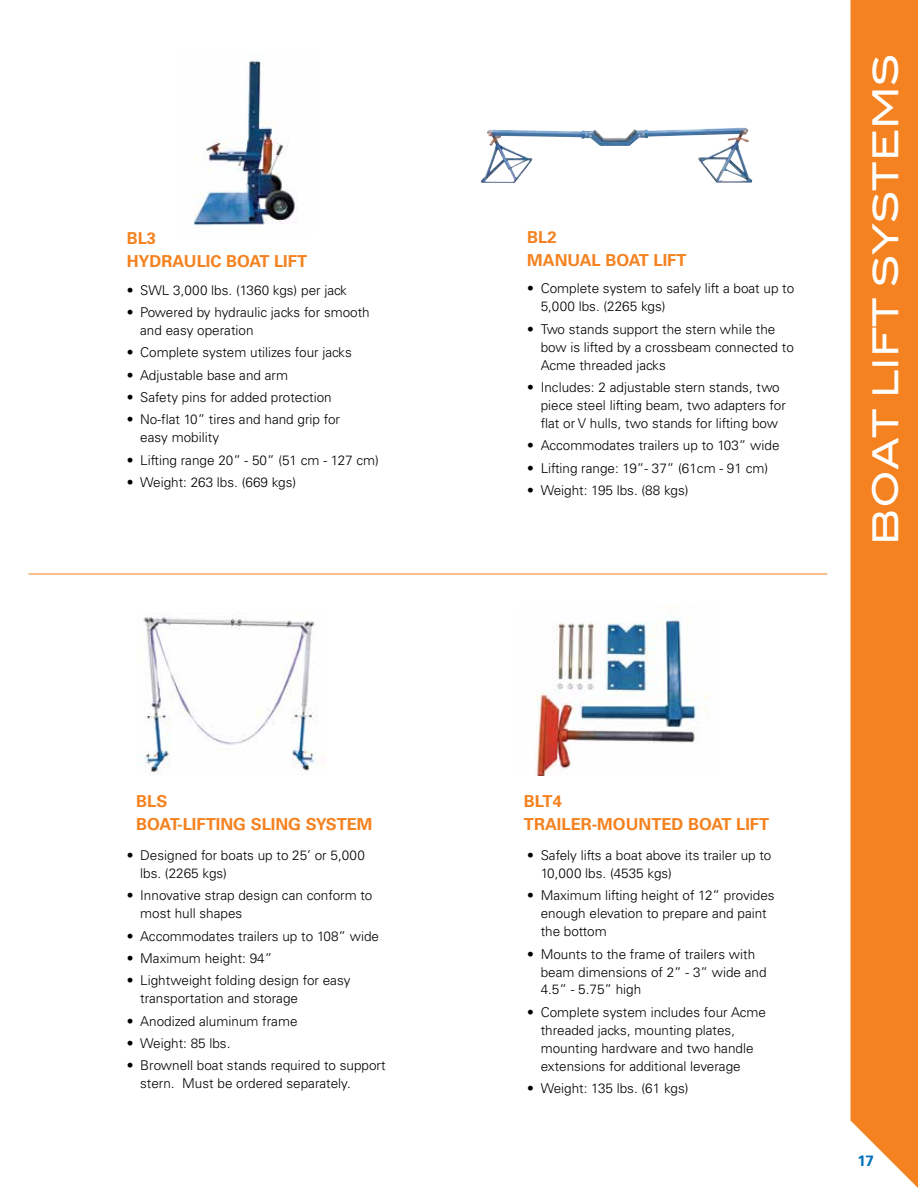
<style>
.page{position:relative;width:918px;height:1188px;background:#fff}
.page>*{position:absolute;margin:0;border:0;box-sizing:border-box;transform-origin:0 0}
.t1{font:34.5px "Blair Md ITCTT Medium";color:#fff}
.t2{font:700 16.5px/22.5px "Univers";color:#f58220}
.t3{font:700 15px "Univers";color:#0072bc}
.t4{font:300 13.5px/18px "Univers";color:#000}
</style>
<div class="page">
<hr style="left:0;top:203px;width:1px;height:101px;background:#808285">
<svg style="left:850px;top:0;width:68px;height:1188px;background:#f5892c"></svg>
<img style="left:194px;top:60px;width:104px;height:166px">
<hr style="left:28px;top:574px;width:799px;height:1px;background:#f58220">
<img style="left:143px;top:614px;width:182px;height:160px">
<img style="left:481px;top:127px;width:271px;height:56px">
<img style="left:535px;top:606px;width:173px;height:170px">
<p class="t2" style="left:127px;top:228px;width:182px">BL3<br>HYDRAULIC BOAT LIFT</p>
<p class="t4" style="left:127px;top:281px;width:222px">• SWL 3,000 lbs. (1360 kgs) per jack</p>
<p class="t4" style="left:140px;top:303px;width:231px;text-indent:-14px">• Powered by hydraulic jacks for smooth and easy operation</p>
<p class="t4" style="left:127px;top:344px;width:227px">• Complete system utilizes four jacks</p>
<p class="t4" style="left:127px;top:366px;width:163px">• Adjustable base and arm</p>
<p class="t4" style="left:127px;top:388px;width:207px">• Safety pins for added protection</p>
<p class="t4" style="left:140px;top:411px;width:201px;text-indent:-14px">• No-flat 10” tires and hand grip for easy mobility</p>
<p class="t4" style="left:127px;top:451px;width:254px">• Lifting range 20” - 50” (51 cm - 127 cm)</p>
<p class="t4" style="left:127px;top:473px;width:171px">• Weight: 263 lbs. (669 kgs)</p>
<p class="t2" style="left:527px;top:226px;width:161px">BL2<br>MANUAL BOAT LIFT</p>
<p class="t4" style="left:541px;top:280px;width:255px;text-indent:-14px">• Complete system to safely lift a boat up to<br>5,000 lbs. (2265 kgs)</p>
<p class="t4" style="left:541px;top:320px;width:255px;text-indent:-14px">• Two stands support the stern while the bow is lifted by a crossbeam connected to<br>Acme threaded jacks</p>
<p class="t4" style="left:541px;top:378px;width:247px;text-indent:-14px">• Includes: 2 adjustable stern stands, two piece steel lifting beam, two adapters for flat or V hulls, two stands for lifting bow</p>
<p class="t4" style="left:527px;top:436px;width:254px">• Accommodates trailers up to 103” wide</p>
<p class="t4" style="left:527px;top:459px;width:243px">• Lifting range: 19”- 37” (61cm - 91 cm)</p>
<p class="t4" style="left:527px;top:481px;width:163px">• Weight: 195 lbs. (88 kgs)</p>
<h1 class="t1" style="left:857px;top:545px;width:492px;rotate:-90deg">BOAT LIFT SYSTEMS</h1>
<p class="t2" style="left:136px;top:790px;width:238px">BLS<br>BOAT-LIFTING SLING SYSTEM</p>
<p class="t2" style="left:524px;top:790px;width:247px">BLT4<br>TRAILER-MOUNTED BOAT LIFT</p>
<p class="t4" style="left:140px;top:846px;width:226px;text-indent:-14px">• Designed for boats up to 25’ or 5,000 lbs. (2265 kgs)</p>
<p class="t4" style="left:140px;top:886px;width:234px;text-indent:-14px">• Innovative strap design can conform to most hull shapes</p>
<p class="t4" style="left:127px;top:927px;width:254px">• Accommodates trailers up to 108” wide</p>
<p class="t4" style="left:127px;top:949px;width:147px">• Maximum height: 94”</p>
<p class="t4" style="left:140px;top:971px;width:212px;text-indent:-14px">• Lightweight folding design for easy transportation and storage</p>
<p class="t4" style="left:127px;top:1012px;width:172px">• Anodized aluminum frame</p>
<p class="t4" style="left:127px;top:1034px;width:105px">• Weight: 85 lbs.</p>
<p class="t4" style="left:140px;top:1056px;width:247px;text-indent:-14px">• Brownell boat stands required to support stern. Must be ordered separately.</p>
<p class="t4" style="left:541px;top:846px;width:232px;text-indent:-14px">• Safely lifts a boat above its trailer up to<br>10,000 lbs. (4535 kgs)</p>
<p class="t4" style="left:541px;top:886px;width:235px;text-indent:-13px">• Maximum lifting height of 12” provides enough elevation to prepare and paint the bottom</p>
<p class="t4" style="left:541px;top:945px;width:227px;text-indent:-14px">• Mounts to the frame of trailers with beam dimensions of 2” - 3” wide and<br>4.5” - 5.75” high</p>
<p class="t4" style="left:541px;top:1003px;width:227px;text-indent:-14px">• Complete system includes four Acme threaded jacks, mounting plates, mounting hardware and two handle extensions for additional leverage</p>
<p class="t4" style="left:527px;top:1079px;width:163px">• Weight: 135 lbs. (61 kgs)</p>
<p class="t3" style="left:857px;top:1152px;width:18px">17</p>
</div>
